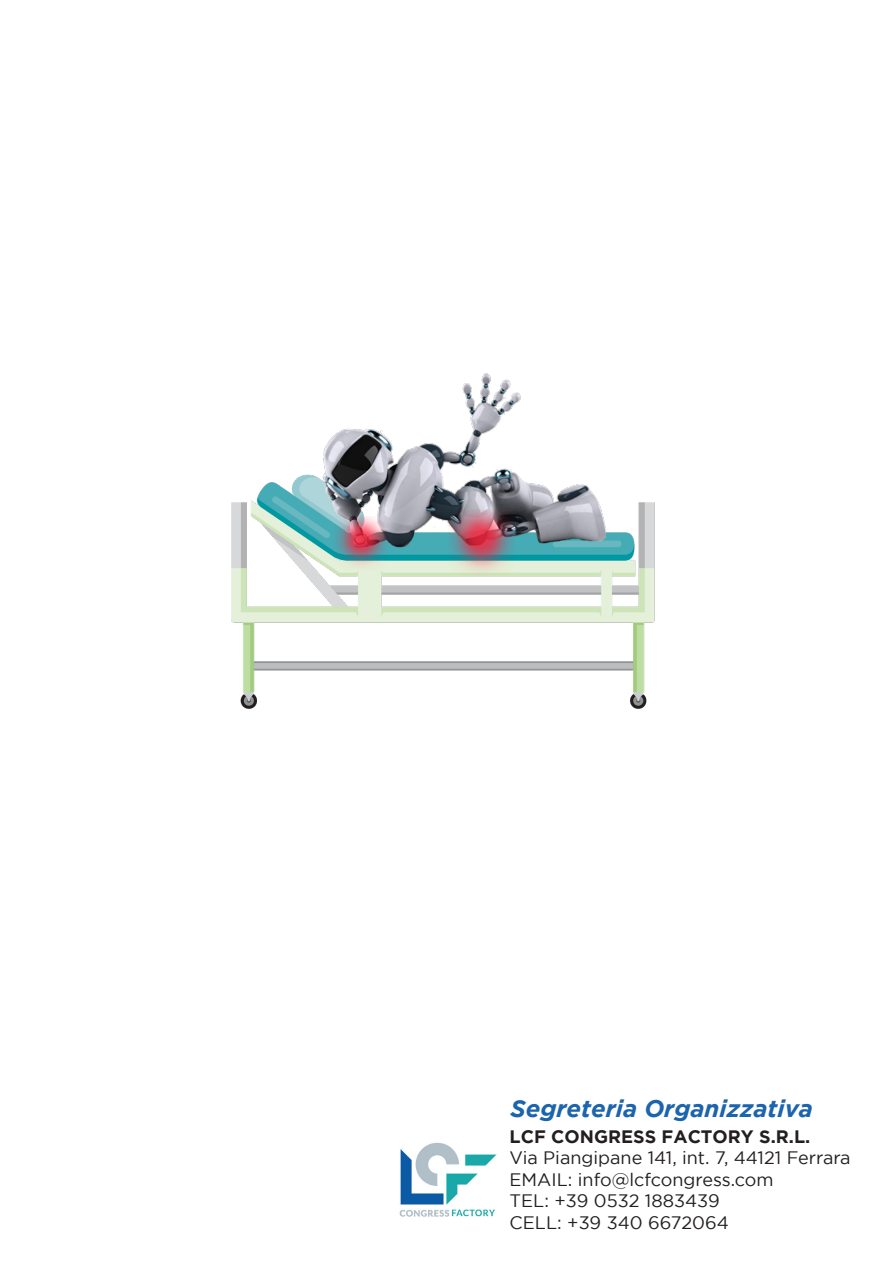
<style>
.page{position:relative;width:893px;height:1263px;background:#fff}
.page>*{position:absolute;margin:0;border:0;box-sizing:border-box;transform-origin:0 0}
.t1{font:italic 700 24px "Gotham";color:#1c64ad}
.t2{font:18px "Gotham";color:#231f20}
.t3{font:700 18px "Gotham";color:#231f20}
</style>
<div class="page">
<img style="left:399px;top:1142px;width:98px;height:75px">
<img style="left:231px;top:373px;width:424px;height:336px">
<p class="t1" style="left:511px;top:1094px;width:304px">Segreteria Organizzativa</p>
<p class="t3" style="left:510px;top:1126px;width:302px">LCF CONGRESS FACTORY S.R.L.</p>
<p class="t2" style="left:510px;top:1148px;width:343px">Via Piangipane 141, int. 7, 44121 Ferrara</p>
<p class="t2" style="left:510px;top:1169px;width:266px">EMAIL: info@lcfcongress.com</p>
<p class="t2" style="left:510px;top:1191px;width:212px">TEL: +39 0532 1883439</p>
<p class="t2" style="left:510px;top:1212px;width:221px">CELL: +39 340 6672064</p>
</div>
